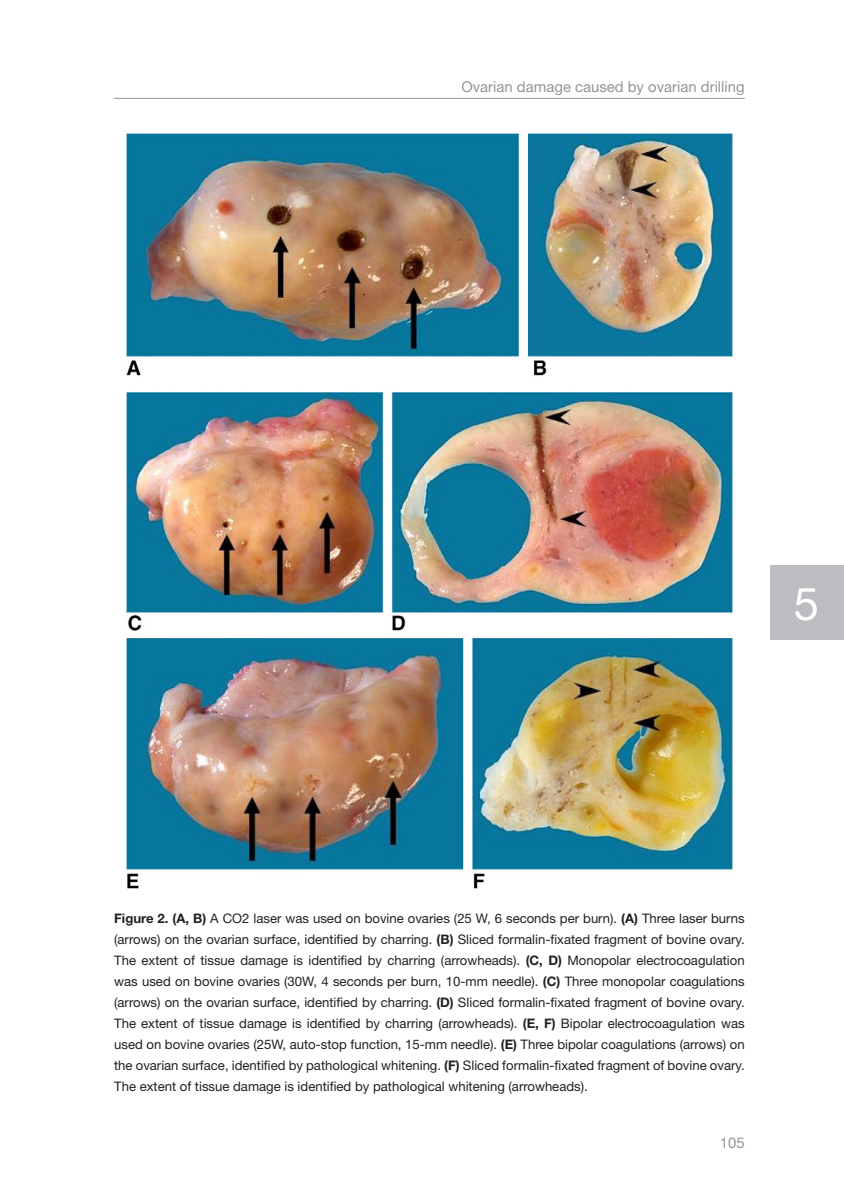
<style>
.page{position:relative;width:844px;height:1191px;background:#fff}
.page>*{position:absolute;margin:0;border:0;box-sizing:border-box;transform-origin:0 0}
.t1{font:45.5px "Helvetica Neue";color:#fff}
.t2{font:14.88px "Helvetica Neue";color:#939598}
.Title_figure{font:13.12px/21px "Helvetica Neue";color:#231f20;text-align:justify}
.s1{font-weight:700}
</style>
<div class="page">
<hr style="left:114px;top:98px;width:630px;height:1px;background:#939598">
<div style="left:769px;top:566px;width:74px;height:74px;background:#bcbdc0"></div>
<img style="left:126px;top:134px;width:606px;height:755px">
<p class="t2" style="left:461px;top:76px;width:284px">Ovarian damage caused by ovarian drilling</p>
<h1 class="t1" style="left:793px;top:570px;width:27px">5</h1>
<p class="Title_figure" style="left:114px;top:908px;width:632px"><span class="s1">Figure 2. (A, B)</span> A CO2 laser was used on bovine ovaries (25 W, 6 seconds per burn). <span class="s1">(A)</span> Three laser burns (arrows) on the ovarian surface, identified by charring. <span class="s1">(B)</span> Sliced formalin-fixated fragment of bovine ovary.<br>The extent of tissue damage is identified by charring (arrowheads). <span class="s1">(C, D)</span> Monopolar electrocoagulation was used on bovine ovaries (30W, 4 seconds per burn, 10-mm needle). <span class="s1">(C)</span> Three monopolar coagulations (arrows) on the ovarian surface, identified by charring. <span class="s1">(D)</span> Sliced formalin-fixated fragment of bovine ovary.<br>The extent of tissue damage is identified by charring (arrowheads). <span class="s1">(E, F)</span> Bipolar electrocoagulation was used on bovine ovaries (25W, auto-stop function, 15-mm needle). <span class="s1">(E)</span> Three bipolar coagulations (arrows) on the ovarian surface, identified by pathological whitening. <span class="s1">(F)</span> Sliced formalin-fixated fragment of bovine ovary.<br>The extent of tissue damage is identified by pathological whitening (arrowheads).</p>
<p class="t2" style="left:719px;top:1132px;width:26px">105</p>
</div>
